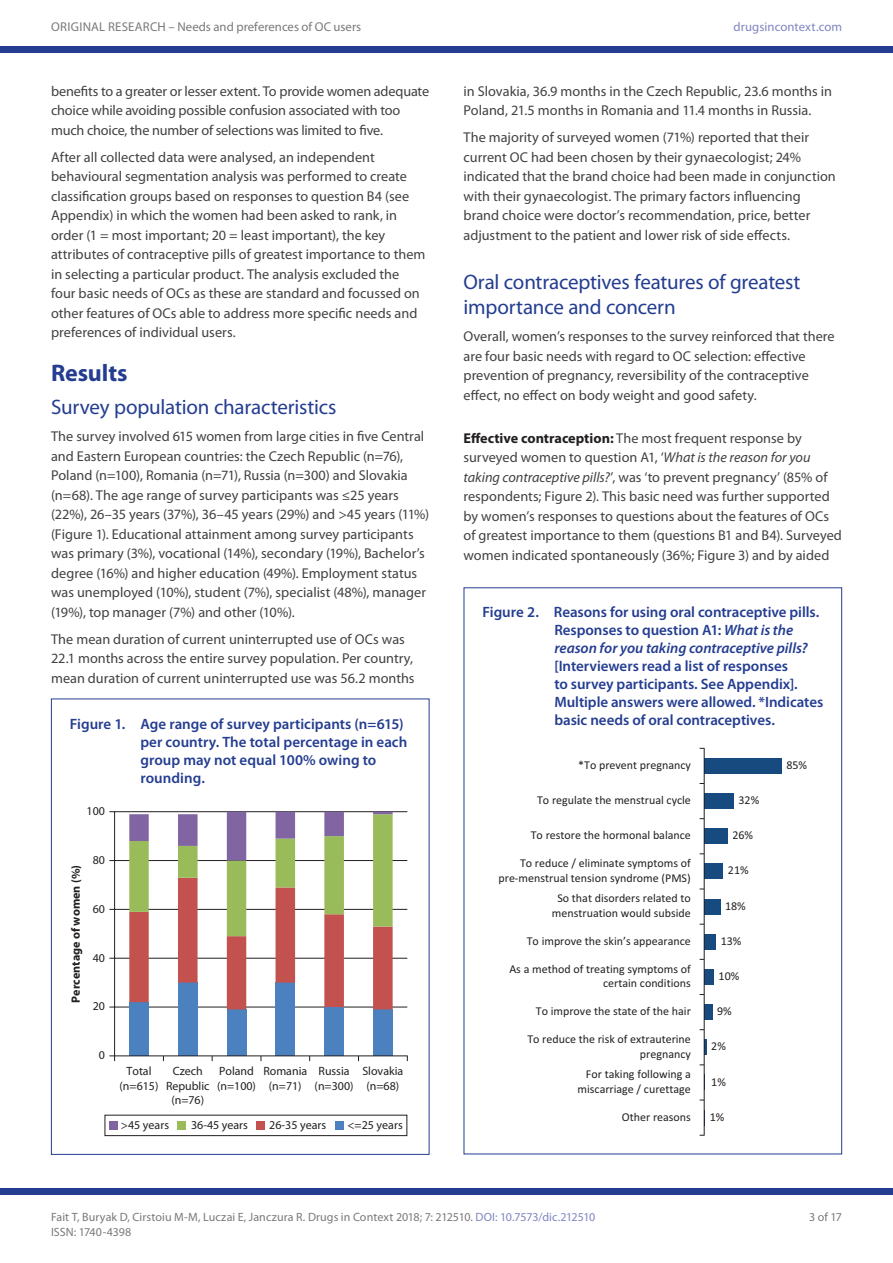
<style>
.page{position:relative;width:893px;height:1263px;background:#fff}
.page>*{position:absolute;margin:0;border:0;box-sizing:border-box;transform-origin:0 0}
.t1{font:700 24px "Myriad Pro";letter-spacing:-.005em;color:#243d91}
.t2{font:21px/25.5px "Myriad Pro";letter-spacing:-.01em;color:#243d91}
.FCAP{font:600 15px/18px "Myriad Pro";color:#243d91}
.TXT_S{font:14.25px/19.5px "Myriad Pro";color:#424142}
.TXT{font:14.25px/19.5px "Myriad Pro";color:#424142}
.t3{font:12.75px "Myriad Pro";letter-spacing:.005em;color:#7c7878}
.t4{font:12.75px "Myriad Pro";letter-spacing:.005em;color:#7f85c1}
.t5{font:12px/14.4px "Calibri";color:#231f20;text-align:right}
.t6{font:12px/14.4px "Myriad Pro";color:#231f20;text-align:center}
.t7{font:12px "Myriad Pro";letter-spacing:.005em;color:#7c7878}
.t8{font:700 12px "Myriad Pro";color:#231f20}
.s1{font-weight:700;color:#231f20}
.s2{font-style:italic}
.s3{color:#7f85c1}
</style>
<div class="page">
<div style="left:0;top:1188px;width:893px;height:7px;background:#243d91"></div>
<div style="left:0;top:47px;width:893px;height:6px;background:#243d91"></div>
<hr style="left:115px;top:1007px;width:292px;height:1px;background:#231f20">
<hr style="left:115px;top:958px;width:292px;height:1px;background:#231f20">
<hr style="left:115px;top:909px;width:292px;height:1px;background:#231f20">
<hr style="left:115px;top:860px;width:292px;height:1px;background:#231f20">
<hr style="left:115px;top:811px;width:292px;height:1px;background:#231f20">
<div style="left:373px;top:1009px;width:20px;height:47px;background:#4c81bf"></div>
<div style="left:324px;top:1007px;width:20px;height:49px;background:#4c81bf"></div>
<div style="left:276px;top:983px;width:19px;height:73px;background:#4c81bf"></div>
<div style="left:227px;top:1009px;width:19px;height:47px;background:#4c81bf"></div>
<div style="left:178px;top:983px;width:20px;height:73px;background:#4c81bf"></div>
<div style="left:129px;top:1002px;width:20px;height:54px;background:#4c81bf"></div>
<svg style="left:129px;top:812px;width:264px;height:197px"></svg>
<hr style="left:114px;top:812px;width:1px;height:244px;background:#231f20">
<hr style="left:115px;top:1055px;width:292px;height:1px;background:#231f20">
<svg style="left:109px;top:1055px;width:6px;height:6px"></svg>
<div style="left:109px;top:1121px;width:9px;height:9px;background:#8165a3"></div>
<div style="left:177px;top:1121px;width:9px;height:9px;background:#9abb59"></div>
<div style="left:256px;top:1121px;width:9px;height:9px;background:#c3514e"></div>
<div style="left:335px;top:1121px;width:8px;height:9px;background:#4c81bf"></div>
<div style="left:105px;top:1115px;width:302px;height:21px;border:1px solid #231f20"></div>
<svg style="left:705px;top:1040px;width:1px;height:15px"></svg>
<div style="left:704px;top:1004px;width:8px;height:16px;background:#174a7e"></div>
<div style="left:704px;top:969px;width:10px;height:15px;background:#174a7e"></div>
<div style="left:704px;top:934px;width:12px;height:15px;background:#174a7e"></div>
<div style="left:704px;top:899px;width:16px;height:15px;background:#174a7e"></div>
<div style="left:704px;top:864px;width:19px;height:15px;background:#174a7e"></div>
<div style="left:704px;top:828px;width:23px;height:16px;background:#174a7e"></div>
<div style="left:704px;top:793px;width:29px;height:16px;background:#174a7e"></div>
<div style="left:704px;top:758px;width:77px;height:15px;background:#174a7e"></div>
<hr style="left:704px;top:748px;width:1px;height:387px;background:#231f20">
<p class="t3" style="left:51px;top:18px;width:312px">ORIGINAL RESEARCH – Needs and preferences of OC users</p>
<p class="t4" style="left:734px;top:18px;width:110px">drugsincontext.com</p>
<p class="TXT_S" style="left:51px;top:81px;width:380px">benefits to a greater or lesser extent. To provide women adequate choice while avoiding possible confusion associated with too much choice, the number of selections was limited to five.</p>
<p class="TXT_S" style="left:51px;top:147px;width:376px">After all collected data were analysed, an independent behavioural segmentation analysis was performed to create classification groups based on responses to question B4 (see Appendix) in which the women had been asked to rank, in order (1 = most important; 20 = least important), the key attributes of contraceptive pills of greatest importance to them in selecting a particular product. The analysis excluded the four basic needs of OCs as these are standard and focussed on other features of OCs able to address more specific needs and preferences of individual users.</p>
<h1 class="t1" style="left:51px;top:357px;width:78px">Results</h1>
<h2 class="t2" style="left:51px;top:394px;width:287px">Survey population characteristics</h2>
<p class="TXT" style="left:51px;top:426px;width:380px">The survey involved 615 women from large cities in five Central and Eastern European countries: the Czech Republic (n=76), Poland (n=100), Romania (n=71), Russia (n=300) and Slovakia (n=68). The age range of survey participants was ≤25 years (22%), 26–35 years (37%), 36–45 years (29%) and &gt;45 years (11%) (Figure 1). Educational attainment among survey participants was primary (3%), vocational (14%), secondary (19%), Bachelor’s degree (16%) and higher education (49%). Employment status was unemployed (10%), student (7%), specialist (48%), manager (19%), top manager (7%) and other (10%).</p>
<p class="TXT_S" style="left:51px;top:629px;width:365px">The mean duration of current uninterrupted use of OCs was<br>22.1 months across the entire survey population. Per country, mean duration of current uninterrupted use was 56.2 months</p>
<p class="FCAP" style="left:140px;top:714px;width:268px;text-indent:-71px">Figure 1. Age range of survey participants (n=615) per country. The total percentage in each group may not equal 100% owing to rounding.</p>
<p class="t6" style="left:87px;top:804px;width:20px">100</p>
<p class="t8" style="left:68px;top:1002px;width:139px;rotate:-90deg">Percentage of women (%)</p>
<p class="t6" style="left:93px;top:852px;width:14px">80</p>
<p class="t6" style="left:93px;top:901px;width:14px">60</p>
<p class="t6" style="left:93px;top:950px;width:14px">40</p>
<p class="t6" style="left:93px;top:999px;width:14px">20</p>
<p class="t6" style="left:99px;top:1048px;width:8px">0</p>
<p class="t6" style="left:120px;top:1064px;width:40px">Total (n=615)</p>
<p class="t6" style="left:166px;top:1064px;width:45px">Czech<br>Republic (n=76)</p>
<p class="t6" style="left:217px;top:1064px;width:40px;text-align:left">Poland (n=100)</p>
<p class="t6" style="left:263px;top:1064px;width:45px">Romania (n=71)</p>
<p class="t6" style="left:315px;top:1064px;width:40px">Russia (n=300)</p>
<p class="t6" style="left:362px;top:1064px;width:42px">Slovakia (n=68)</p>
<p class="t6" style="left:121px;top:1117px;width:50px">&gt;45 years</p>
<p class="t6" style="left:191px;top:1117px;width:58px">36-45 years</p>
<p class="t6" style="left:269px;top:1117px;width:58px">26-35 years</p>
<p class="t6" style="left:347px;top:1117px;width:57px">&lt;=25 years</p>
<p class="TXT_S" style="left:463px;top:81px;width:370px">in Slovakia, 36.9 months in the Czech Republic, 23.6 months in<br>Poland, 21.5 months in Romania and 11.4 months in Russia.</p>
<p class="TXT_S" style="left:463px;top:128px;width:374px">The majority of surveyed women (71%) reported that their current OC had been chosen by their gynaecologist; 24% indicated that the brand choice had been made in conjunction with their gynaecologist. The primary factors influencing brand choice were doctor’s recommendation, price, better adjustment to the patient and lower risk of side effects.</p>
<h2 class="t2" style="left:463px;top:269px;width:338px">Oral contraceptives features of greatest importance and concern</h2>
<p class="TXT" style="left:463px;top:327px;width:373px">Overall, women’s responses to the survey reinforced that there are four basic needs with regard to OC selection: effective prevention of pregnancy, reversibility of the contraceptive effect, no effect on body weight and good safety.</p>
<h3 class="TXT" style="left:463px;top:428px;width:380px"><span class="s1">Effective contraception:</span> The most frequent response by surveyed women to question A1, ‘<span class="s2">What is the reason for you taking contraceptive pills?</span>’, was ‘to prevent pregnancy’ (85% of respondents; Figure 2). This basic need was further supported by women’s responses to questions about the features of OCs of greatest importance to them (questions B1 and B4). Surveyed women indicated spontaneously (36%; Figure 3) and by aided</h3>
<p class="FCAP" style="left:554px;top:603px;width:270px;text-indent:-72px">Figure 2. Reasons for using oral contraceptive pills.<br>Responses to question A1: <span class="s2">What is the reason for you taking contraceptive pills? </span>[Interviewers read a list of responses<br>to survey participants. See Appendix].<br>Multiple answers were allowed. *Indicates basic needs of oral contraceptives.</p>
<p class="t5" style="left:786px;top:758px;width:22px">85%</p>
<p class="t5" style="left:738px;top:793px;width:22px">32%</p>
<p class="t5" style="left:732px;top:828px;width:22px">26%</p>
<p class="t5" style="left:728px;top:863px;width:22px">21%</p>
<p class="t5" style="left:725px;top:898px;width:22px">18%</p>
<p class="t5" style="left:721px;top:934px;width:22px">13%</p>
<p class="t5" style="left:719px;top:969px;width:22px">10%</p>
<p class="t5" style="left:717px;top:1004px;width:16px">9%</p>
<p class="t5" style="left:711px;top:1039px;width:16px">2%</p>
<p class="t5" style="left:711px;top:1074px;width:16px">1%</p>
<p class="t5" style="left:710px;top:1109px;width:16px">1%</p>
<p class="t5" style="left:578px;top:758px;width:114px">*To prevent pregnancy</p>
<p class="t5" style="left:537px;top:793px;width:155px">To regulate the menstrual cycle</p>
<p class="t5" style="left:531px;top:828px;width:162px">To restore the hormonal balance</p>
<p class="t5" style="left:498px;top:856px;width:194px">To reduce / eliminate symptoms of pre-menstrual tension syndrome (PMS)</p>
<p class="t5" style="left:552px;top:891px;width:140px;text-align:center">So that disorders related to menstruation would subside</p>
<p class="t5" style="left:527px;top:934px;width:166px">To improve the skin’s appearance</p>
<p class="t5" style="left:509px;top:962px;width:183px">As a method of treating symptoms of certain conditions</p>
<p class="t5" style="left:536px;top:1004px;width:157px">To improve the state of the hair</p>
<p class="t5" style="left:527px;top:1032px;width:165px">To reduce the risk of extrauterine pregnancy</p>
<p class="t5" style="left:578px;top:1067px;width:115px">For taking following a miscarriage / curettage</p>
<p class="t5" style="left:622px;top:1109px;width:71px">Other reasons</p>
<p class="t7" style="left:51px;top:1209px;width:546px">Fait T, Buryak D, Cirstoiu M-M, Luczai E, Janczura R. Drugs in Context 2018; 7: 212510. <span class="s3">DOI: 10.7573/dic.212510</span></p>
<p class="t7" style="left:809px;top:1209px;width:34px">3 of 17</p>
<p class="t7" style="left:51px;top:1224px;width:82px">ISSN: 1740-4398</p>
</div>
